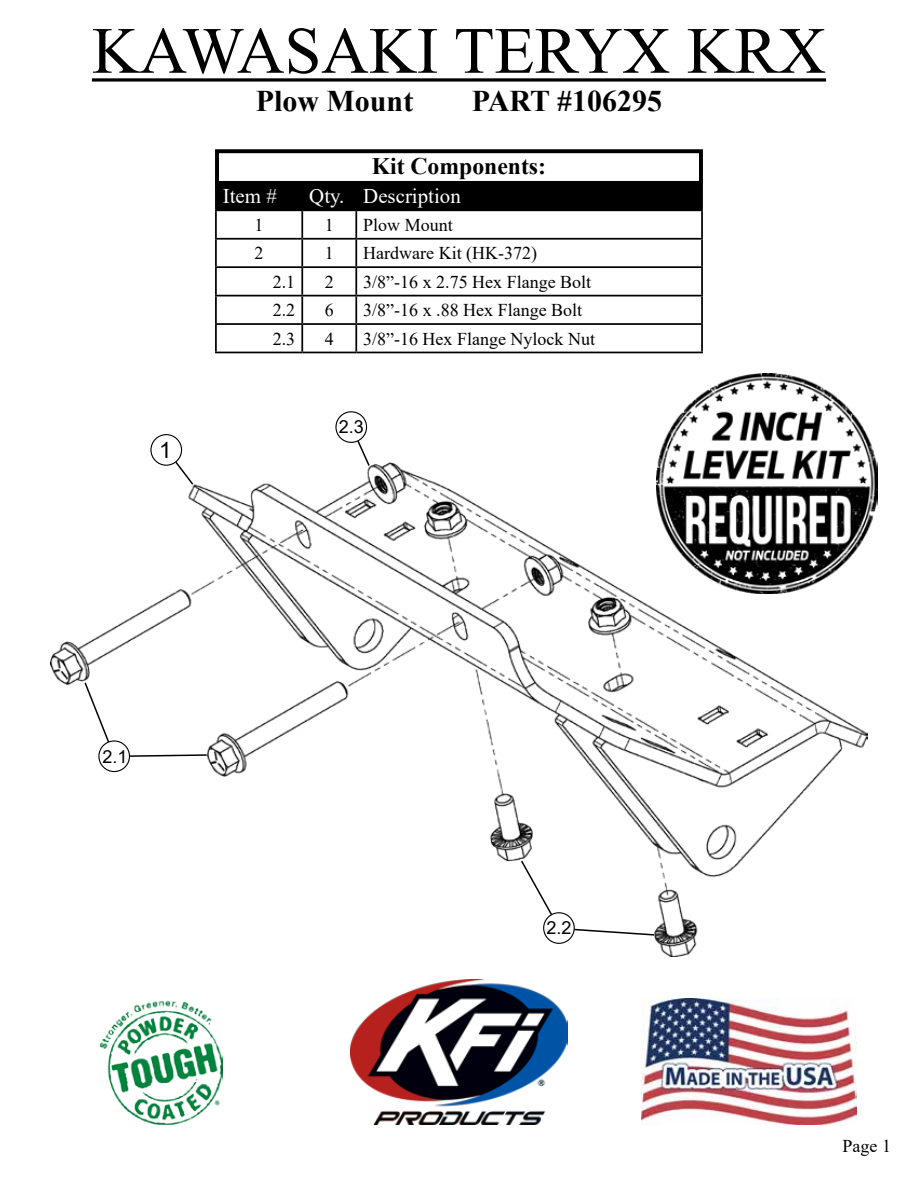
<style>
.page{position:relative;width:918px;height:1188px;background:#fff}
.page>*{position:absolute;margin:0;border:0;box-sizing:border-box;transform-origin:0 0}
.t1{font:66px "Times New Roman";color:#000}
.t2{font:700 30px "Times New Roman";color:#000}
.t3{font:700 23.7px "Times New Roman";color:#000}
.t4{font:22.5px "Arial";color:#000}
.t5{font:20.85px "Times New Roman";color:#fff}
.t6{font:18px "Times New Roman";color:#000}
.t7{font:18px "Arial";color:#000}
</style>
<div class="page">
<img style="left:641px;top:998px;width:216px;height:127px">
<img style="left:99px;top:1000px;width:124px;height:125px">
<div style="left:215px;top:149px;width:488px;height:36px;border:4px solid #000"></div>
<div style="left:217px;top:183px;width:484px;height:26px;background:#000"></div>
<hr style="left:215px;top:211px;width:2px;height:27px;background:#000">
<hr style="left:301px;top:211px;width:2px;height:27px;background:#000">
<hr style="left:355px;top:211px;width:2px;height:27px;background:#000">
<hr style="left:701px;top:211px;width:2px;height:27px;background:#000">
<hr style="left:215px;top:238px;width:87px;height:2px;background:#000">
<hr style="left:215px;top:240px;width:2px;height:26px;background:#000">
<hr style="left:302px;top:238px;width:54px;height:2px;background:#000">
<hr style="left:301px;top:240px;width:2px;height:26px;background:#000">
<hr style="left:356px;top:238px;width:347px;height:2px;background:#000">
<hr style="left:355px;top:240px;width:2px;height:26px;background:#000">
<hr style="left:701px;top:240px;width:2px;height:26px;background:#000">
<hr style="left:215px;top:266px;width:87px;height:2px;background:#000">
<hr style="left:215px;top:268px;width:2px;height:27px;background:#000">
<hr style="left:302px;top:266px;width:54px;height:2px;background:#000">
<hr style="left:301px;top:268px;width:2px;height:27px;background:#000">
<hr style="left:356px;top:266px;width:347px;height:2px;background:#000">
<hr style="left:355px;top:268px;width:2px;height:27px;background:#000">
<hr style="left:701px;top:268px;width:2px;height:27px;background:#000">
<hr style="left:215px;top:295px;width:87px;height:1px;background:#000">
<hr style="left:215px;top:296px;width:2px;height:27px;background:#000">
<hr style="left:302px;top:295px;width:54px;height:1px;background:#000">
<hr style="left:301px;top:296px;width:2px;height:27px;background:#000">
<hr style="left:356px;top:295px;width:347px;height:1px;background:#000">
<hr style="left:355px;top:296px;width:2px;height:27px;background:#000">
<hr style="left:701px;top:296px;width:2px;height:27px;background:#000">
<hr style="left:215px;top:323px;width:87px;height:2px;background:#000">
<hr style="left:215px;top:325px;width:2px;height:27px;background:#000">
<hr style="left:302px;top:323px;width:54px;height:2px;background:#000">
<hr style="left:301px;top:325px;width:2px;height:27px;background:#000">
<hr style="left:356px;top:323px;width:347px;height:2px;background:#000">
<hr style="left:355px;top:325px;width:2px;height:27px;background:#000">
<hr style="left:701px;top:325px;width:2px;height:27px;background:#000">
<hr style="left:215px;top:352px;width:87px;height:1px;background:#000">
<hr style="left:302px;top:352px;width:54px;height:1px;background:#000">
<hr style="left:356px;top:352px;width:347px;height:1px;background:#000">
<hr style="left:215px;top:181px;width:87px;height:2px;background:#000">
<hr style="left:215px;top:183px;width:2px;height:26px;background:#000">
<hr style="left:302px;top:181px;width:54px;height:2px;background:#000">
<hr style="left:301px;top:183px;width:2px;height:26px;background:#000">
<hr style="left:356px;top:181px;width:347px;height:2px;background:#000">
<hr style="left:355px;top:183px;width:2px;height:26px;background:#000">
<hr style="left:701px;top:183px;width:2px;height:26px;background:#000">
<hr style="left:215px;top:209px;width:87px;height:2px;background:#000">
<hr style="left:302px;top:209px;width:54px;height:2px;background:#000">
<hr style="left:356px;top:209px;width:347px;height:2px;background:#000">
<img style="left:351px;top:979px;width:216px;height:146px">
<svg style="left:92px;top:78px;width:734px;height:4px;background:#313131"></svg>
<div style="left:150px;top:434px;width:32px;height:32px;border:1px solid #000;border-radius:50%"></div>
<div style="left:335px;top:411px;width:32px;height:32px;border:1px solid #000;border-radius:50%"></div>
<img style="left:50px;top:462px;width:818px;height:495px">
<svg style="left:174px;top:460px;width:21px;height:26px"></svg>
<svg style="left:356px;top:439px;width:15px;height:29px"></svg>
<svg style="left:83px;top:681px;width:27px;height:63px"></svg>
<svg style="left:128px;top:754px;width:80px;height:4px"></svg>
<svg style="left:573px;top:928px;width:83px;height:8px"></svg>
<svg style="left:520px;top:859px;width:33px;height:57px"></svg>
<img style="left:657px;top:373px;width:221px;height:220px">
<h1 class="t1" style="left:92px;top:4px;width:736px">KAWASAKI TERYX KRX</h1>
<h2 class="t2" style="left:256px;top:79px;width:159px">Plow Mount</h2>
<h2 class="t2" style="left:472px;top:79px;width:192px">PART #106295</h2>
<h3 class="t3" style="left:372px;top:149px;width:176px">Kit Components:</h3>
<p class="t5" style="left:223px;top:182px;width:56px">Item #</p>
<p class="t5" style="left:309px;top:182px;width:153px">Qty. Description</p>
<p class="t6" style="left:255px;top:212px;width:10px">1</p>
<p class="t6" style="left:325px;top:212px;width:10px">1</p>
<p class="t6" style="left:363px;top:212px;width:91px">Plow Mount</p>
<p class="t6" style="left:255px;top:240px;width:10px">2</p>
<p class="t6" style="left:325px;top:240px;width:10px">1</p>
<p class="t6" style="left:363px;top:240px;width:175px">Hardware Kit (HK-372)</p>
<p class="t6" style="left:273px;top:269px;width:24px">2.1</p>
<p class="t6" style="left:325px;top:269px;width:10px">2</p>
<p class="t6" style="left:363px;top:269px;width:229px">3/8”-16 x 2.75 Hex Flange Bolt</p>
<p class="t6" style="left:273px;top:297px;width:24px">2.2</p>
<p class="t6" style="left:325px;top:297px;width:10px">6</p>
<p class="t6" style="left:363px;top:297px;width:220px">3/8”-16 x .88 Hex Flange Bolt</p>
<p class="t6" style="left:273px;top:326px;width:24px">2.3</p>
<p class="t6" style="left:325px;top:326px;width:10px">4</p>
<p class="t6" style="left:363px;top:326px;width:233px">3/8”-16 Hex Flange Nylock Nut</p>
<p class="t4" style="left:159px;top:435px;width:14px">1</p>
<p class="t7" style="left:339px;top:415px;width:27px">2.3</p>
<p class="t7" style="left:103px;top:744px;width:27px">2.1</p>
<p class="t7" style="left:546px;top:916px;width:27px">2.2</p>
<p class="t6" style="left:843px;top:1133px;width:50px">Page 1</p>
</div>
